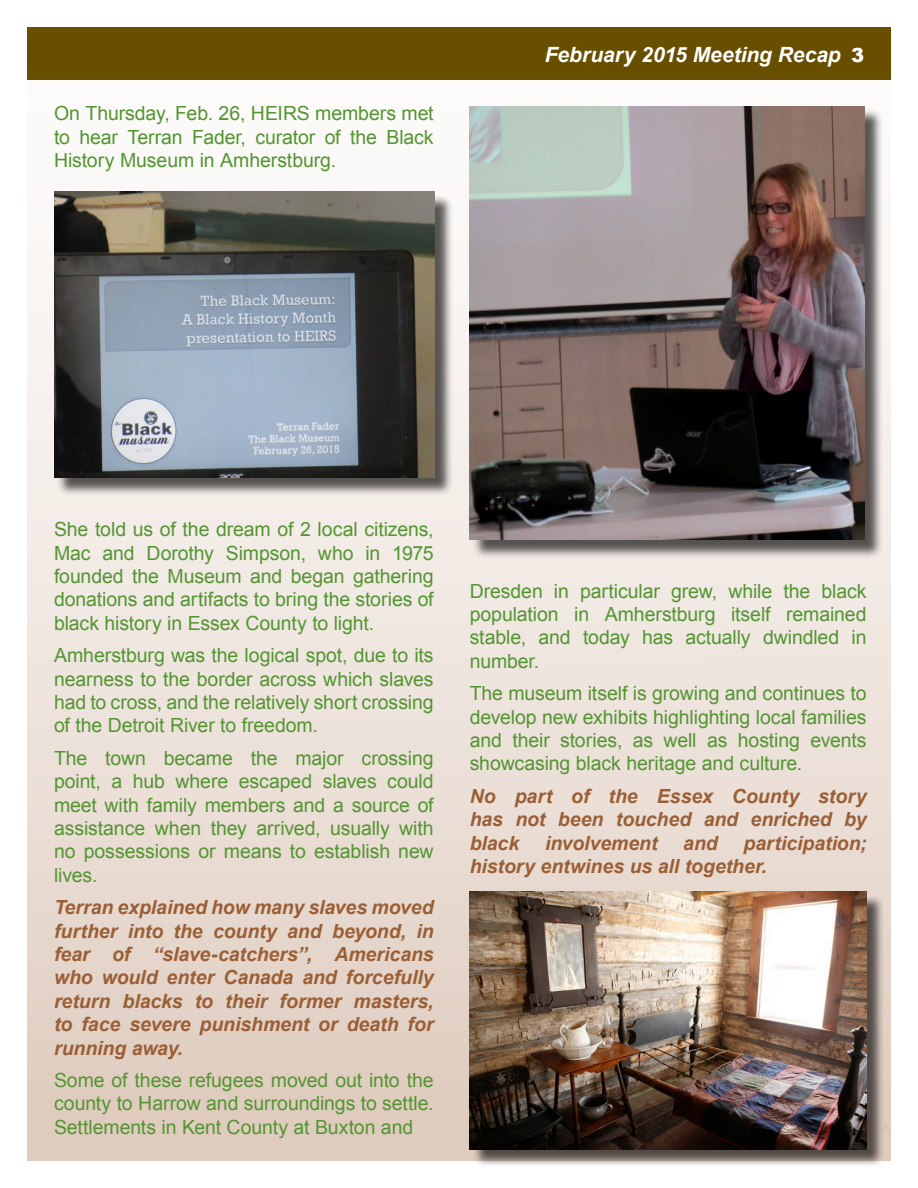
<style>
.page{position:relative;width:918px;height:1188px;background:#fff}
.page>*{position:absolute;margin:0;border:0;box-sizing:border-box;transform-origin:0 0}
.headlines{font:italic 700 21px "Arial";color:#fff}
.t1{font:19.5px/23.4px "Arial";letter-spacing:-.005em;color:#549532;text-align:justify}
.t2{font:italic 700 19.5px/23.4px "Arial";letter-spacing:-.005em;color:#9b5f36;text-align:justify}
.t3{font:900 19.5px "Arial";color:#fff}
</style>
<div class="page">
<div style="left:27px;top:27px;width:864px;height:53px;background:#684f00"></div>
<div style="left:27px;top:76px;width:864px;height:1085px;background:linear-gradient(to bottom,#fbfbfb,#e0cdc1)"></div>
<div style="left:56px;top:194px;width:397px;height:302px;background:#231f20;opacity:.75"></div>
<img style="left:54px;top:192px;width:381px;height:285px">
<div style="left:472px;top:109px;width:411px;height:449px;background:#231f20;opacity:.75"></div>
<img style="left:470px;top:106px;width:394px;height:434px">
<div style="left:472px;top:894px;width:413px;height:274px;background:#231f20;opacity:.75"></div>
<img style="left:470px;top:892px;width:397px;height:257px">
<p class="t1" style="left:54px;top:102px;width:381px">On Thursday, Feb. 26, HEIRS members met to hear Terran Fader, curator of the Black History Museum in Amherstburg.</p>
<p class="headlines" style="left:545px;top:40px;width:298px">February 2015 Meeting Recap</p>
<p class="t3" style="left:851px;top:41px;width:15px">3</p>
<p class="t1" style="left:54px;top:518px;width:381px">She told us of the dream of 2 local citizens, Mac and Dorothy Simpson, who in 1975 founded the Museum and began gathering donations and artifacts to bring the stories of black history in Essex County to light.</p>
<p class="t1" style="left:54px;top:644px;width:381px">Amherstburg was the logical spot, due to its nearness to the border across which slaves had to cross, and the relatively short crossing of the Detroit River to freedom.</p>
<p class="t1" style="left:54px;top:747px;width:381px">The town became the major crossing point, a hub where escaped slaves could meet with family members and a source of assistance when they arrived, usually with no possessions or means to establish new lives.</p>
<p class="t2" style="left:54px;top:896px;width:381px">Terran explained how many slaves moved further into the county and beyond, in fear of “slave-catchers”, Americans who would enter Canada and forcefully return blacks to their former masters, to face severe punishment or death for running away.</p>
<p class="t1" style="left:54px;top:1069px;width:381px">Some of these refugees moved out into the county to Harrow and surroundings to settle.<br>Settlements in Kent County at Buxton and</p>
<p class="t1" style="left:470px;top:579px;width:398px">Dresden in particular grew, while the black population in Amherstburg itself remained stable, and today has actually dwindled in number.</p>
<p class="t1" style="left:470px;top:682px;width:398px">The museum itself is growing and continues to develop new exhibits highlighting local families and their stories, as well as hosting events showcasing black heritage and culture.</p>
<p class="t2" style="left:470px;top:785px;width:398px">No part of the Essex County story has not been touched and enriched by black</p>
<p class="t2" style="left:470px;top:832px;width:398px;text-indent:274px">participation; history entwines us all together.</p>
<p class="t2" style="left:545px;top:832px;width:114px">involvement</p>
<p class="t2" style="left:683px;top:832px;width:36px">and</p>
</div>
